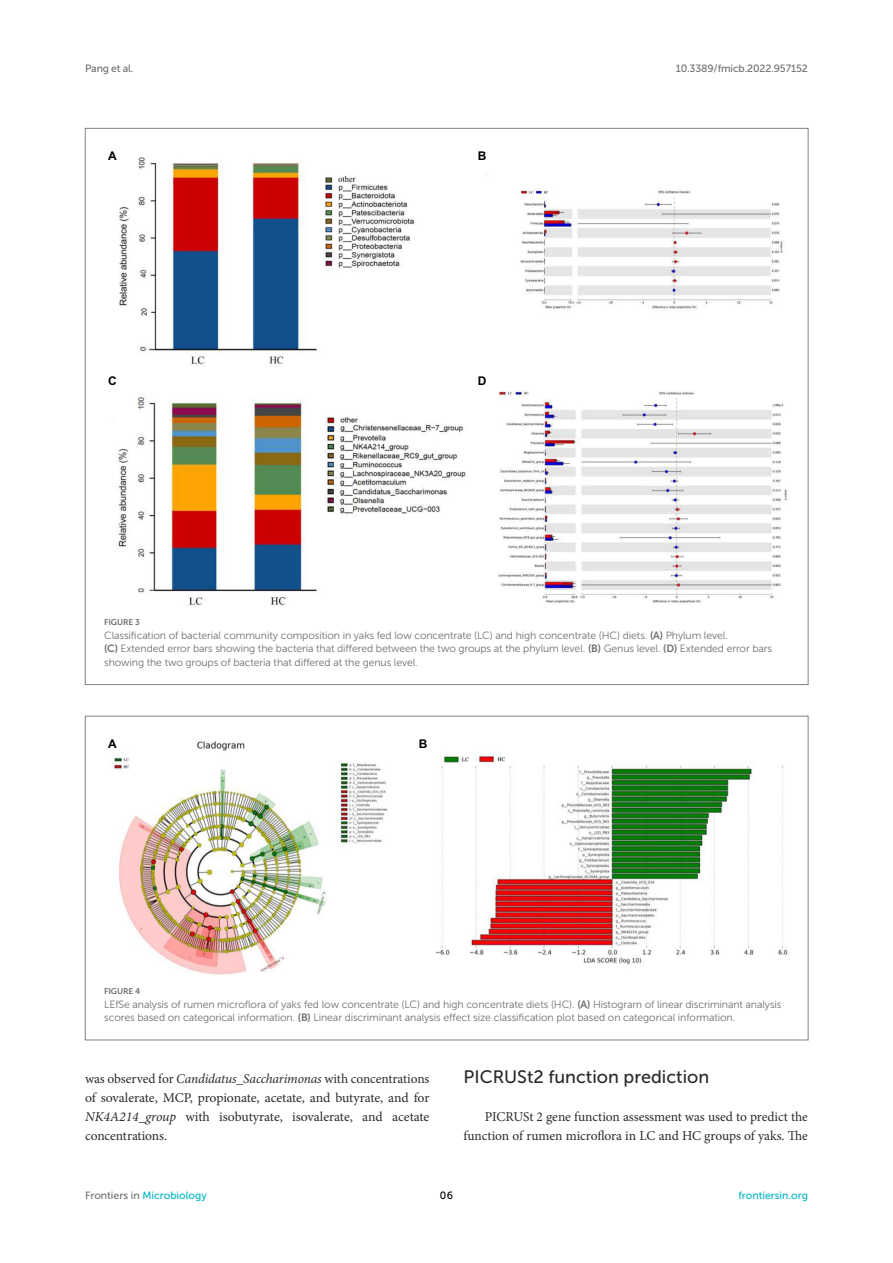
<style>
.page{position:relative;width:893px;height:1263px;background:#fff}
.page>*{position:absolute;margin:0;border:0;box-sizing:border-box;transform-origin:0 0}
.HEAD_2{font:18px "Museo Sans 500";color:#2b2b2a}
.TEXT_FLUSH{font:13.5px/18.8px "Minion Pro";letter-spacing:-.005em;color:#2b2b2a;text-align:justify}
.t1{font:700 12px "Arial";color:#000}
.FIG_LEG{font:10.5px/13.5px "Museo Sans 300";letter-spacing:-.01em;color:#706f70}
.t2{font:10.5px "Museo Sans 500";color:#00b4c4}
.t3{font:10.5px "Museo Sans 500";letter-spacing:-.015em;color:#706f70}
.t4{font:10.5px "Museo Sans 500";color:#000}
.FIG_HD{font:8.25px "Museo Sans 700";letter-spacing:-.01em;color:#706f70}
.s1{font-family:"Museo Sans 700"}
.s2{font-style:italic}
.s3{color:#706f70}
</style>
<div class="page">
<img style="left:114px;top:157px;width:674px;height:449px">
<img style="left:109px;top:741px;width:679px;height:234px">
<p class="t3" style="left:85px;top:63px;width:50px">Pang et al.</p>
<p class="t3" style="left:676px;top:63px;width:134px">10.3389/fmicb.2022.957152</p>
<p class="t1" style="left:108px;top:147px;width:10px">A</p>
<p class="t1" style="left:108px;top:372px;width:10px">C</p>
<p class="t1" style="left:478px;top:147px;width:10px">B</p>
<p class="t1" style="left:478px;top:372px;width:10px">D</p>
<p class="FIG_HD" style="left:104px;top:618px;width:37px">FIGURE 3</p>
<p class="FIG_LEG" style="left:104px;top:628px;width:669px">Classification of bacterial community composition in yaks fed low concentrate (LC) and high concentrate (HC) diets. <span class="s1">(A)</span> Phylum level.<br><span class="s1">(C)</span> Extended error bars showing the bacteria that differed between the two groups at the phylum level. <span class="s1">(B)</span> Genus level. <span class="s1">(D)</span> Extended error bars showing the two groups of bacteria that differed at the genus level.</p>
<p class="t1" style="left:108px;top:735px;width:10px">A</p>
<p class="t1" style="left:419px;top:735px;width:10px">B</p>
<p class="FIG_HD" style="left:104px;top:986px;width:37px">FIGURE 4</p>
<p class="FIG_LEG" style="left:104px;top:997px;width:679px">LEfSe analysis of rumen microflora of yaks fed low concentrate (LC) and high concentrate diets (HC). <span class="s1">(A)</span> Histogram of linear discriminant analysis scores based on categorical information. <span class="s1">(B)</span> Linear discriminant analysis effect size classification plot based on categorical information.</p>
<p class="TEXT_FLUSH" style="left:85px;top:1070px;width:346px">was observed for <span class="s2">Candidatus_Saccharimonas</span> with concentrations of sovalerate, MCP, propionate, acetate, and butyrate, and for <span class="s2">NK4A214_group</span> with isobutyrate, isovalerate, and acetate concentrations.</p>
<p class="HEAD_2" style="left:463px;top:1067px;width:247px">PICRUSt2 function prediction</p>
<p class="TEXT_FLUSH" style="left:463px;top:1107px;width:346px;text-align:right">PICRUSt 2 gene function assessment was used to predict the function of rumen microflora in LC and HC groups of yaks. The</p>
<p class="t2" style="left:85px;top:1190px;width:123px"><span class="s3">Frontiers in</span> Microbiology</p>
<p class="t4" style="left:440px;top:1190px;width:15px">06</p>
<p class="t2" style="left:738px;top:1190px;width:71px">frontiersin.org</p>
</div>
